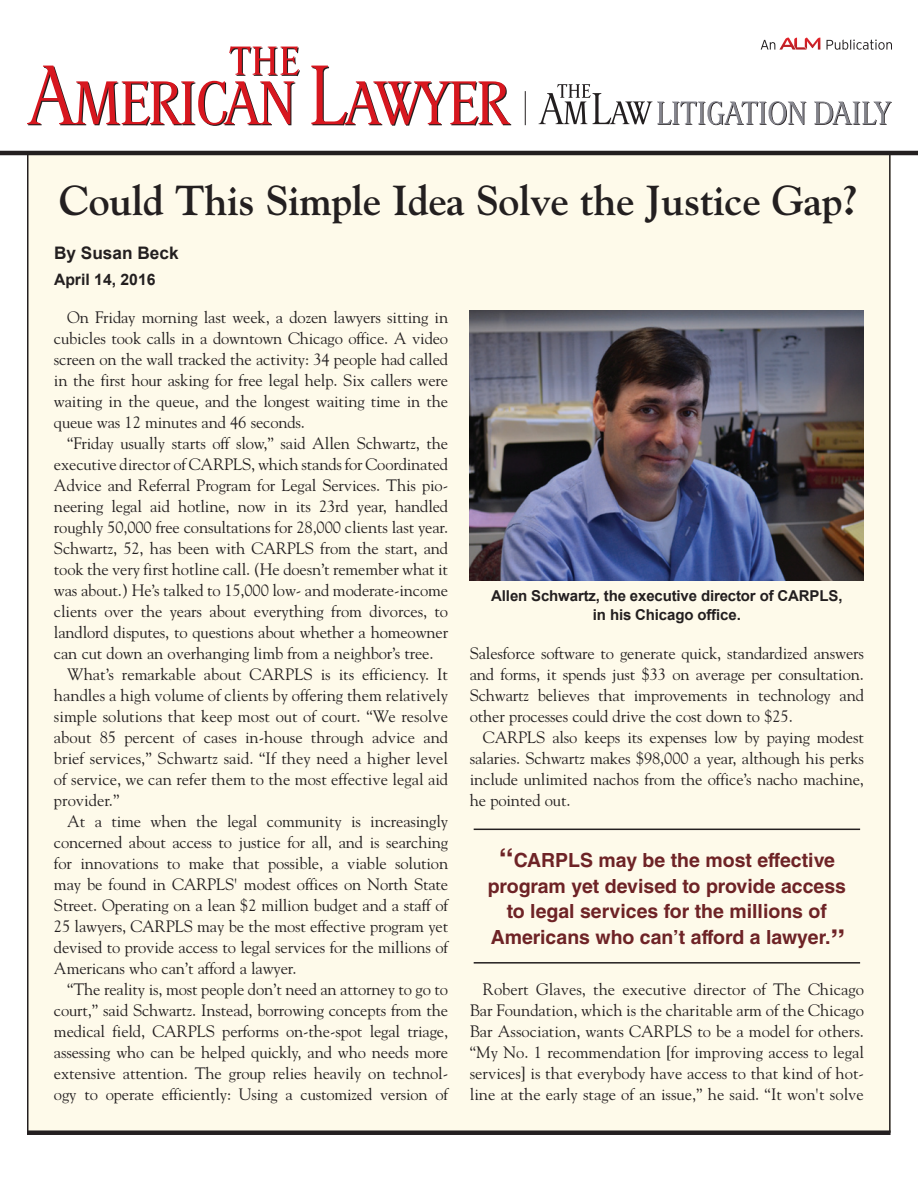
<style>
.page{position:relative;width:918px;height:1188px;background:#fff}
.page>*{position:absolute;margin:0;border:0;box-sizing:border-box;transform-origin:0 0}
.t1{font:700 41.7px "Goudy Std";letter-spacing:-.01em;color:#231f20}
.t2{font:700 19.5px/25.5px "Helvetica LT Std";color:#6e2326;text-align:center}
.t3{font:700 17.25px "Arial";color:#231f20}
.t4{font:16.5px/21px "Goudy Std";letter-spacing:-.01em;color:#231f20;text-align:justify}
.t5{font:700 15.75px "Arial";color:#231f20}
.t6{font:700 15px/18.8px "Arial";letter-spacing:-.01em;color:#231f20;text-align:center}
.s1{font-size:30px}
</style>
<div class="page">
<div style="left:27px;top:154px;width:864px;height:979px;background:#fefaea"></div>
<div style="left:27px;top:1130px;width:864px;height:5px;background:#231f20"></div>
<hr style="left:27px;top:154px;width:1px;height:979px;background:#231f20">
<hr style="left:889px;top:154px;width:2px;height:979px;background:#231f20">
<hr style="left:0;top:151px;width:918px;height:4px;background:#231f20">
<svg style="left:311px;top:66px;width:200px;height:60px"></svg>
<svg style="left:27px;top:46px;width:273px;height:80px"></svg>
<svg style="left:827px;top:39px;width:65px;height:11px"></svg>
<svg style="left:761px;top:38px;width:59px;height:12px"></svg>
<svg style="left:814px;top:102px;width:78px;height:23px"></svg>
<svg style="left:539px;top:84px;width:267px;height:41px"></svg>
<hr style="left:525px;top:91px;width:1px;height:34px;background:#231f20">
<img style="left:470px;top:310px;width:394px;height:270px">
<hr style="left:474px;top:829px;width:386px;height:1px;background:#231f20">
<hr style="left:474px;top:962px;width:386px;height:2px;background:#231f20">
<h1 class="t1" style="left:59px;top:175px;width:801px">Could This Simple Idea Solve the Justice Gap?</h1>
<p class="t3" style="left:54px;top:242px;width:126px">By Susan Beck</p>
<p class="t5" style="left:54px;top:269px;width:103px">April 14, 2016</p>
<p class="t4" style="left:54px;top:307px;width:396px;text-indent:13px">On Friday morning last week, a dozen lawyers sitting in cubicles took calls in a downtown Chicago office. A video screen on the wall tracked the activity: 34 people had called in the first hour asking for free legal help. Six callers were waiting in the queue, and the longest waiting time in the queue was 12 minutes and 46 seconds.</p>
<p class="t4" style="left:67px;top:433px;width:383px">“Friday usually starts off slow,” said Allen Schwartz, the</p>
<p class="t4" style="left:54px;top:454px;width:396px">executive director of CARPLS, which stands for Coordinated</p>
<p class="t4" style="left:54px;top:475px;width:396px">Advice and Referral Program for Legal Services. This pio-</p>
<p class="t4" style="left:54px;top:496px;width:396px">neering legal aid hotline, now in its 23rd year, handled</p>
<p class="t4" style="left:54px;top:517px;width:396px">roughly 50,000 free consultations for 28,000 clients last year.</p>
<p class="t4" style="left:54px;top:538px;width:396px">Schwartz, 52, has been with CARPLS from the start, and</p>
<p class="t4" style="left:54px;top:559px;width:396px">took the very first hotline call. (He doesn’t remember what it</p>
<p class="t4" style="left:54px;top:580px;width:396px">was about.) He’s talked to 15,000 low- and moderate-income</p>
<p class="t4" style="left:54px;top:601px;width:396px">clients over the years about everything from divorces, to</p>
<p class="t4" style="left:54px;top:622px;width:396px">landlord disputes, to questions about whether a homeowner</p>
<p class="t4" style="left:54px;top:643px;width:381px">can cut down an overhanging limb from a neighbor’s tree.</p>
<p class="t4" style="left:67px;top:664px;width:382px">What’s remarkable about CARPLS is its efficiency. It</p>
<p class="t4" style="left:54px;top:685px;width:396px">handles a high volume of clients by offering them relatively</p>
<p class="t4" style="left:54px;top:706px;width:396px">simple solutions that keep most out of court. “We resolve</p>
<p class="t4" style="left:54px;top:727px;width:396px">about 85 percent of cases in-house through advice and</p>
<p class="t4" style="left:54px;top:748px;width:396px">brief services,” Schwartz said. “If they need a higher level</p>
<p class="t4" style="left:54px;top:769px;width:396px">of service, we can refer them to the most effective legal aid</p>
<p class="t4" style="left:54px;top:790px;width:67px">provider.”</p>
<p class="t4" style="left:67px;top:811px;width:383px">At a time when the legal community is increasingly</p>
<p class="t4" style="left:54px;top:832px;width:396px">concerned about access to justice for all, and is searching</p>
<p class="t4" style="left:54px;top:853px;width:396px">for innovations to make that possible, a viable solution</p>
<p class="t4" style="left:54px;top:874px;width:396px">may be found in CARPLS' modest offices on North State</p>
<p class="t4" style="left:54px;top:895px;width:396px">Street. Operating on a lean $2 million budget and a staff of</p>
<p class="t4" style="left:54px;top:916px;width:396px">25 lawyers, CARPLS may be the most effective program yet</p>
<p class="t4" style="left:54px;top:937px;width:396px">devised to provide access to legal services for the millions of</p>
<p class="t4" style="left:54px;top:958px;width:244px">Americans who can’t afford a lawyer.</p>
<p class="t4" style="left:67px;top:979px;width:382px">“The reality is, most people don’t need an attorney to go to</p>
<p class="t4" style="left:54px;top:1000px;width:396px">court,” said Schwartz. Instead, borrowing concepts from the</p>
<p class="t4" style="left:54px;top:1021px;width:396px">medical field, CARPLS performs on-the-spot legal triage,</p>
<p class="t4" style="left:54px;top:1042px;width:396px">assessing who can be helped quickly, and who needs more</p>
<p class="t4" style="left:54px;top:1063px;width:396px">extensive attention. The group relies heavily on technol-</p>
<p class="t4" style="left:54px;top:1084px;width:396px">ogy to operate efficiently: Using a customized version of</p>
<p class="t6" style="left:491px;top:587px;width:353px">Allen Schwartz, the executive director of CARPLS, in his Chicago office.</p>
<p class="t4" style="left:470px;top:643px;width:396px">Salesforce software to generate quick, standardized answers and forms, it spends just $33 on average per consultation.<br>Schwartz believes that improvements in technology and other processes could drive the cost down to $25.</p>
<p class="t4" style="left:470px;top:727px;width:396px;text-indent:13px">CARPLS also keeps its expenses low by paying modest salaries. Schwartz makes $98,000 a year, although his perks include unlimited nachos from the office’s nacho machine, he pointed out.</p>
<p class="t2" style="left:488px;top:847px;width:360px"><span class="s1">“</span>CARPLS may be the most effective program yet devised to provide access to legal services for the millions of Americans who can’t afford a lawyer.<span class="s1">”</span></p>
<p class="t4" style="left:470px;top:979px;width:396px;text-indent:13px">Robert Glaves, the executive director of The Chicago Bar Foundation, which is the charitable arm of the Chicago Bar Association, wants CARPLS to be a model for others. “My No. 1 recommendation [for improving access to legal services] is that everybody have access to that kind of hot&shy;line at the early stage of an issue,” he said. “It won't solve</p>
</div>
